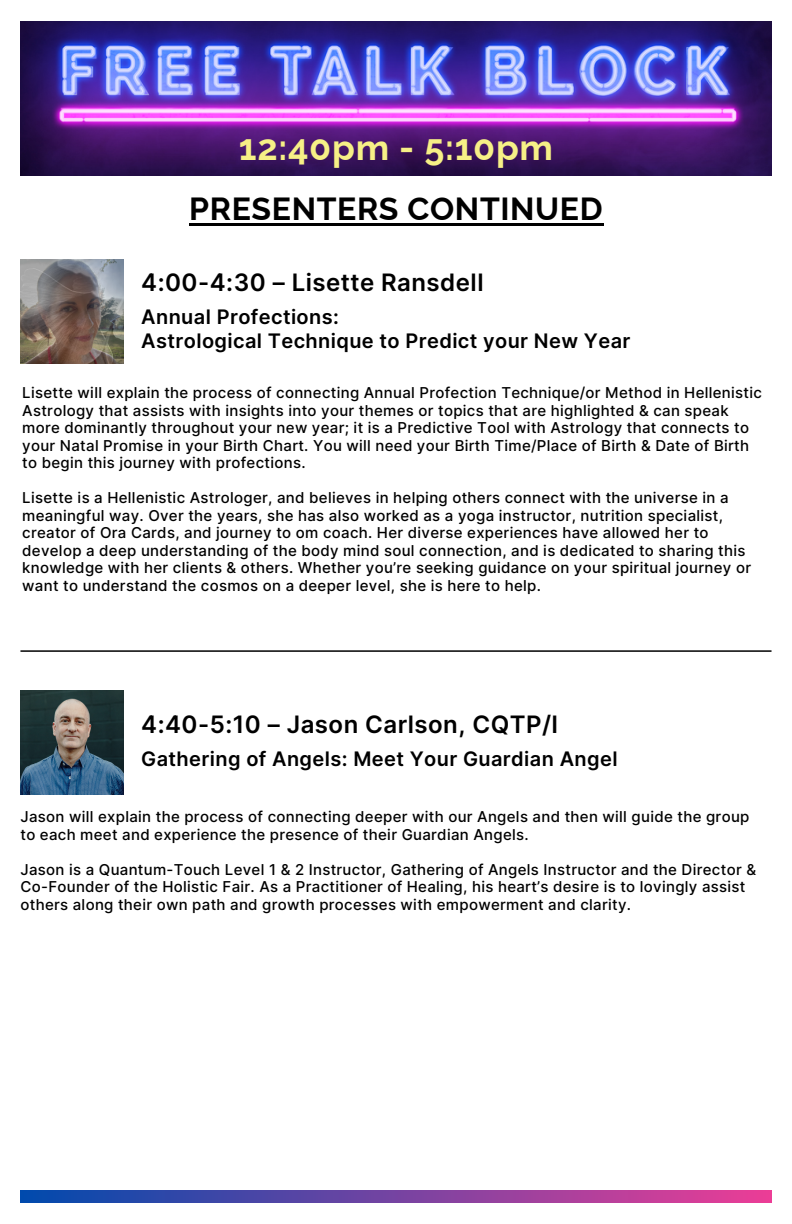
<style>
.page{position:relative;width:792px;height:1224px;background:#fff}
.page>*{position:absolute;margin:0;border:0;box-sizing:border-box;transform-origin:0 0}
.t1{font:700 36px "Raleway";letter-spacing:.02em;color:#f6f086}
.t2{font:700 32px "Raleway";letter-spacing:.02em;color:#000}
.t3{font:600 24px "Inter";letter-spacing:.02em;color:#000}
.t4{font:600 20px "Inter";letter-spacing:.02em;color:#000}
.t5{font:500 15px/17.6px "Inter";letter-spacing:.02em;color:#000}
</style>
<div class="page">
<img style="left:20px;top:21px;width:752px;height:155px">
<hr style="left:189px;top:223px;width:414px;height:3px;background:#000">
<svg style="left:20px;top:1190px;width:752px;height:13px;background:#7543a1"></svg>
<img style="left:20px;top:691px;width:104px;height:103px">
<hr style="left:20px;top:650px;width:752px;height:2px;background:#000">
<img style="left:20px;top:260px;width:104px;height:103px">
<p class="t1" style="left:239px;top:127px;width:316px">12:40pm - 5:10pm</p>
<p class="t2" style="left:189px;top:190px;width:415px">PRESENTERS CONTINUED</p>
<p class="t3" style="left:141px;top:268px;width:344px">4:00-4:30 – Lisette Ransdell</p>
<p class="t4" style="left:141px;top:304px;width:199px">Annual Profections:</p>
<p class="t4" style="left:141px;top:328px;width:491px">Astrological Technique to Predict your New Year</p>
<p class="t5" style="left:22px;top:384px;width:741px">Lisette will explain the process of connecting Annual Profection Technique/or Method in Hellenistic Astrology that assists with insights into your themes or topics that are highlighted &amp; can speak more dominantly throughout your new year; it is a Predictive Tool with Astrology that connects to your Natal Promise in your Birth Chart. You will need your Birth Time/Place of Birth &amp; Date of Birth to begin this journey with profections.</p>
<p class="t5" style="left:22px;top:489px;width:730px">Lisette is a Hellenistic Astrologer, and believes in helping others connect with the universe in a meaningful way. Over the years, she has also worked as a yoga instructor, nutrition specialist, creator of Ora Cards, and journey to om coach. Her diverse experiences have allowed her to develop a deep understanding of the body mind soul connection, and is dedicated to sharing this knowledge with her clients &amp; others. Whether you’re seeking guidance on your spiritual journey or want to understand the cosmos on a deeper level, she is here to help.</p>
<p class="t3" style="left:141px;top:710px;width:418px">4:40-5:10 – Jason Carlson, CQTP/I</p>
<p class="t4" style="left:141px;top:746px;width:478px">Gathering of Angels: Meet Your Guardian Angel</p>
<p class="t5" style="left:20px;top:808px;width:731px">Jason will explain the process of connecting deeper with our Angels and then will guide the group to each meet and experience the presence of their Guardian Angels.</p>
<p class="t5" style="left:20px;top:861px;width:737px">Jason is a Quantum-Touch Level 1 &amp; 2 Instructor, Gathering of Angels Instructor and the Director &amp;<br>Co-Founder of the Holistic Fair. As a Practitioner of Healing, his heart’s desire is to lovingly assist others along their own path and growth processes with empowerment and clarity.</p>
</div>
